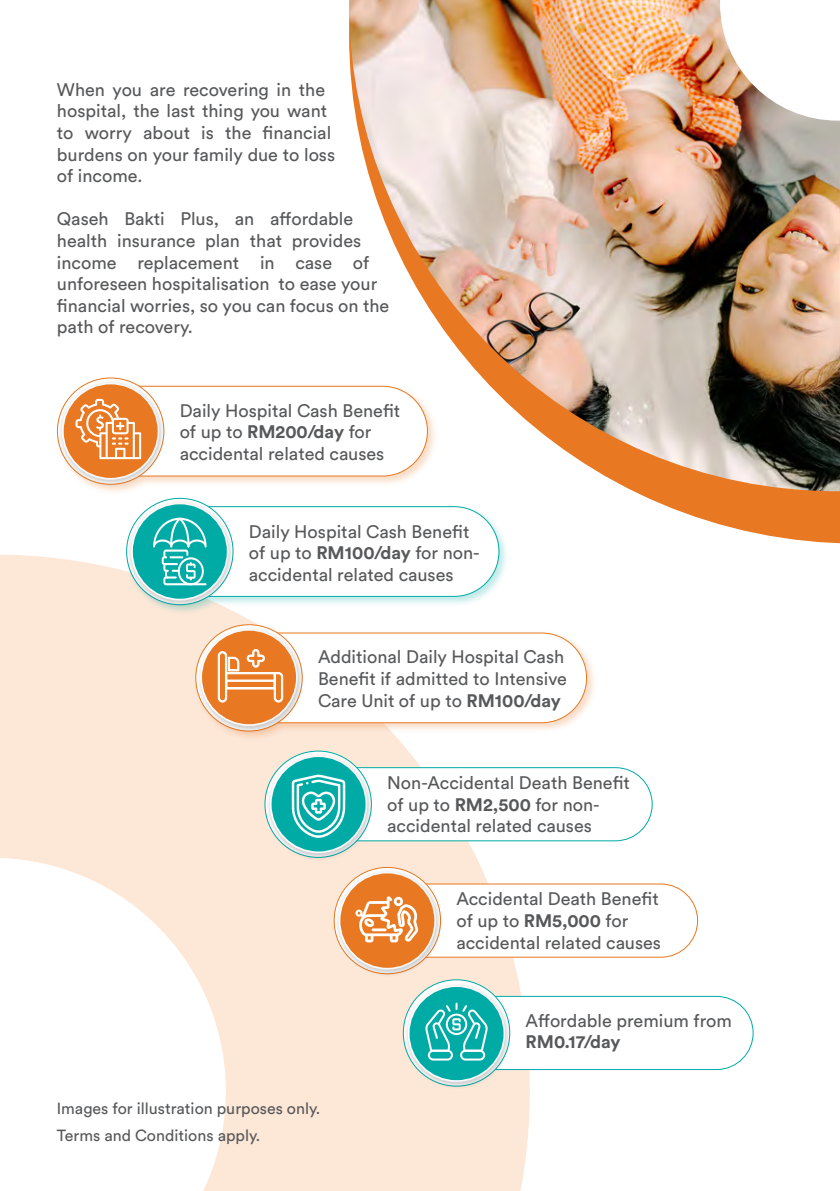
<style>
.page{position:relative;width:840px;height:1191px;background:#fff}
.page>*{position:absolute;margin:0;border:0;box-sizing:border-box;transform-origin:0 0}
.t1{font:18px/21.6px "FWD Circular";color:#57585a}
.t2{font:700 18px "FWD Circular";color:#57585a}
.t3{font:16px "FWD Circular";color:#57585a}
.s1{font-weight:700}
</style>
<div class="page">
<img style="left:0;top:554px;width:754px;height:637px">
<div style="left:124px;top:495px;width:385px;height:120px;background:#00aba6;opacity:.25"></div>
<div style="left:155px;top:506px;width:343px;height:90px;background:#fff;border-radius:45px"></div>
<div style="left:154px;top:506px;width:345px;height:91px;border:1px solid #00aba6;border-radius:45px"></div>
<div style="left:126px;top:499px;width:108px;height:109px;background:#231f20;opacity:.25"></div>
<div style="left:132px;top:503px;width:95px;height:96px;background:#00aba6;border-radius:50%"></div>
<div style="left:131px;top:502px;width:97px;height:98px;border:2px solid #fff;border-radius:50%"></div>
<svg style="left:153px;top:517px;width:53px;height:68px"></svg>
<div style="left:55px;top:375px;width:383px;height:120px;background:#e87821;opacity:.25"></div>
<div style="left:86px;top:386px;width:341px;height:90px;background:#fff;border-radius:45px"></div>
<div style="left:85px;top:386px;width:342px;height:90px;border:1px solid #e87821;border-radius:45px"></div>
<div style="left:57px;top:379px;width:108px;height:108px;background:#231f20;opacity:.25"></div>
<div style="left:63px;top:383px;width:95px;height:96px;background:#e87821;border-radius:50%"></div>
<div style="left:62px;top:382px;width:97px;height:98px;border:2px solid #fff;border-radius:50%"></div>
<svg style="left:75px;top:399px;width:66px;height:60px"></svg>
<div style="left:431px;top:996px;width:321px;height:73px;background:#fff;border-radius:37px"></div>
<div style="left:431px;top:996px;width:322px;height:74px;border:1px solid #00aba6;border-radius:37px"></div>
<div style="left:403px;top:982px;width:108px;height:107px;background:#231f20;opacity:.25"></div>
<div style="left:408px;top:986px;width:96px;height:95px;background:#00aba6;border-radius:50%"></div>
<div style="left:407px;top:985px;width:98px;height:97px;border:2px solid #fff;border-radius:50%"></div>
<svg style="left:425px;top:1002px;width:62px;height:58px"></svg>
<div style="left:293px;top:767px;width:358px;height:74px;background:#fff;border-radius:37px"></div>
<div style="left:293px;top:767px;width:359px;height:74px;border:1px solid #00aba6;border-radius:37px"></div>
<div style="left:265px;top:752px;width:108px;height:109px;background:#231f20;opacity:.25"></div>
<div style="left:270px;top:756px;width:96px;height:96px;background:#00aba6;border-radius:50%"></div>
<div style="left:269px;top:755px;width:98px;height:98px;border:2px solid #fff;border-radius:50%"></div>
<svg style="left:291px;top:774px;width:54px;height:64px"></svg>
<div style="left:193px;top:622px;width:404px;height:119px;background:#e87821;opacity:.25"></div>
<div style="left:224px;top:633px;width:362px;height:89px;background:#fff;border-radius:45px"></div>
<div style="left:224px;top:632px;width:362px;height:91px;border:1px solid #e87821;border-radius:45px"></div>
<div style="left:195px;top:625px;width:108px;height:108px;background:#231f20;opacity:.25"></div>
<div style="left:201px;top:630px;width:96px;height:95px;background:#e87821;border-radius:50%"></div>
<div style="left:200px;top:629px;width:97px;height:97px;border:2px solid #fff;border-radius:50%"></div>
<svg style="left:217px;top:649px;width:66px;height:54px"></svg>
<div style="left:362px;top:884px;width:335px;height:73px;background:#fff;border-radius:37px"></div>
<div style="left:362px;top:883px;width:335px;height:74px;border:1px solid #e87821;border-radius:37px"></div>
<div style="left:334px;top:868px;width:108px;height:109px;background:#231f20;opacity:.25"></div>
<div style="left:339px;top:872px;width:96px;height:96px;background:#e87821;border-radius:50%"></div>
<div style="left:338px;top:871px;width:98px;height:98px;border:2px solid #fff;border-radius:50%"></div>
<svg style="left:349px;top:491px;width:490px;height:52px"></svg>
<img style="left:349px;top:0;width:490px;height:491px">
<svg style="left:355px;top:896px;width:63px;height:46px"></svg>
<p class="t1" style="left:57px;top:78px;width:280px">When you are recovering in the hospital, the last thing you want to worry about is the financial burdens on your family due to loss of income.</p>
<p class="t1" style="left:57px;top:207px;width:334px">Qaseh Bakti Plus, an affordable health insurance plan that provides income replacement in case of unforeseen hospitalisation to ease your financial worries, so you can focus on the path of recovery.</p>
<p class="t1" style="left:179px;top:398px;width:222px">Daily Hospital Cash Benefit of up to <span class="s1">RM200/day</span> for accidental related causes</p>
<p class="t1" style="left:249px;top:520px;width:232px">Daily Hospital Cash Benefit of up to <span class="s1">RM100/day</span> for non&shy;accidental related causes</p>
<p class="t1" style="left:318px;top:645px;width:250px">Additional Daily Hospital Cash<br>Benefit if admitted to Intensive<br>Care Unit of up to <span class="s1">RM100/day</span></p>
<p class="t1" style="left:387px;top:771px;width:244px">Non-Accidental Death Benefit of up to <span class="s1">RM2,500</span> for non&shy;accidental related causes</p>
<p class="t1" style="left:456px;top:887px;width:206px">Accidental Death Benefit of up to <span class="s1">RM5,000</span> for accidental related causes</p>
<p class="t3" style="left:57px;top:1098px;width:265px">Images for illustration purposes only.</p>
<p class="t3" style="left:57px;top:1124px;width:205px">Terms and Conditions apply.</p>
<p class="t1" style="left:525px;top:1008px;width:208px">Affordable premium from</p>
<p class="t2" style="left:525px;top:1029px;width:96px">RM0.17/day</p>
</div>
